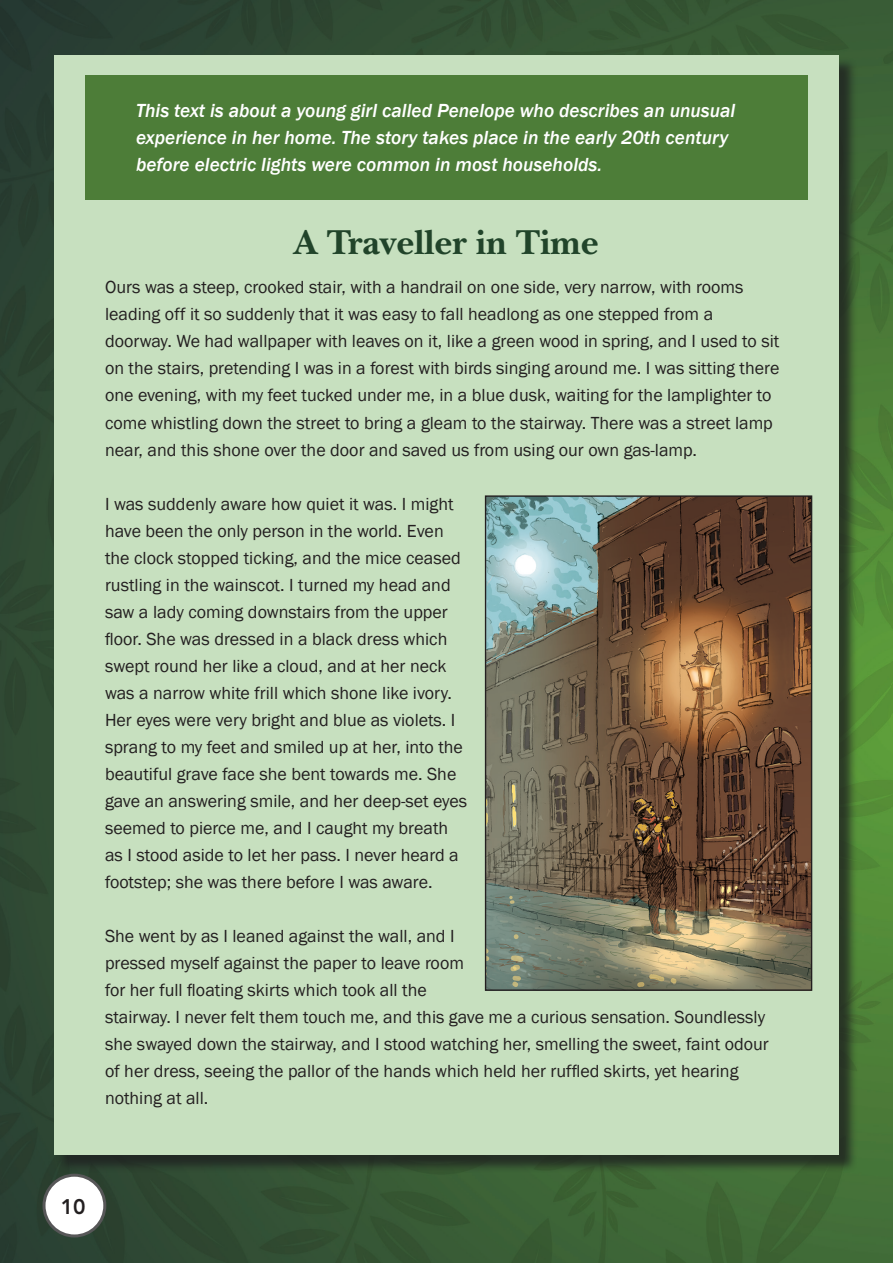
<style>
.page{position:relative;width:893px;height:1263px;background:#fff}
.page>*{position:absolute;margin:0;border:0;box-sizing:border-box;transform-origin:0 0}
.t1{font:700 36px "New Baskerville Std";color:#21442a}
.t2{font:800 21px "Avenir LT Std";color:#231f20}
.t3{font:italic 500 19.5px/27px "Franklin Gothic";color:#fff}
.t4{font:18px/27px "Franklin Gothic Book 2";color:#231f20}
.t5{font:18px/27px "Franklin Gothic";color:#231f20}
.s1{font-family:"Franklin Gothic"}
.s2{font-family:"Franklin Gothic Book 2"}
</style>
<div class="page">
<img style="left:0;top:0;width:891px;height:1263px">
<div style="left:56px;top:58px;width:802px;height:1115px;background:#1d1e1f;opacity:.75"></div>
<div style="left:54px;top:55px;width:785px;height:1099px;background:#c7e0bf"></div>
<img style="left:487px;top:497px;width:323px;height:492px">
<div style="left:485px;top:495px;width:327px;height:496px;border:1px solid #231f20"></div>
<div style="left:85px;top:75px;width:723px;height:125px;background:#4d7d38"></div>
<img style="left:891px;top:0;width:2px;height:1263px">
<div style="left:44px;top:1175px;width:61px;height:61px;background:#fff;border-radius:50%"></div>
<div style="left:43px;top:1174px;width:63px;height:63px;border:3px solid #575758;border-radius:50%"></div>
<p class="t3" style="left:136px;top:98px;width:601px">This text is about a young girl called Penelope who describes an unusual experience in her home. The story takes place in the early 20th century before electric lights were common in most households.</p>
<p class="t1" style="left:294px;top:221px;width:306px">A Traveller in Time</p>
<p class="t4" style="left:105px;top:274px;width:676px">Ours was a steep, crooked stair, with a handrail on one side, very narrow, with rooms leading off it so suddenly that it was easy to fall headlong as one stepped from a doorway. We had wallpaper with leaves on it, like a green wood in spring, and I used to sit on the stairs, pretending I was in a forest with birds singing around me. I was sitting there one evening, with my feet tucked under me, in a blue dusk, waiting for the lamplighter to come whistling down the street to bring a gleam to the stairway. There was a street lamp near, and this shone over the door and saved us from using our own gas-lamp.</p>
<p class="t4" style="left:105px;top:490px;width:364px">I was suddenly aware how quiet it was. I might have been the only person in the world. Even the clock stopped ticking, and the mice ceased rustling in the wainscot. I turned my head and saw a lady coming downstairs from the upper <span class="s1">floor. She was dressed in a black dress which </span>swept round her like a cloud, and at her neck was a narrow white frill which shone like ivory.<br>Her eyes were very bright and blue as violets. I sprang to my feet and smiled up at her, into the <span class="s1">beautiful grave face she bent towards me. She </span>gave an answering smile, and her deep-set eyes seemed to pierce me, and I caught my breath as I stood aside to let her pass. I never heard a footstep; she was there before I was aware.</p>
<p class="t5" style="left:105px;top:922px;width:665px">She went by as I leaned against the wall, and I<br><span class="s2">pressed myself against the paper to leave room<br></span>for her full floating skirts which took all the<br>stairway. I never felt them touch me, and this gave me a curious sensation. Soundlessly <span class="s2">she swayed down the stairway, and I stood watching her, smelling the sweet, faint odour </span>of her dress, seeing the pallor of the hands which held her ruffled skirts, yet hearing <span class="s2">nothing at all.</span></p>
<p class="t2" style="left:61px;top:1194px;width:26px">10</p>
</div>
